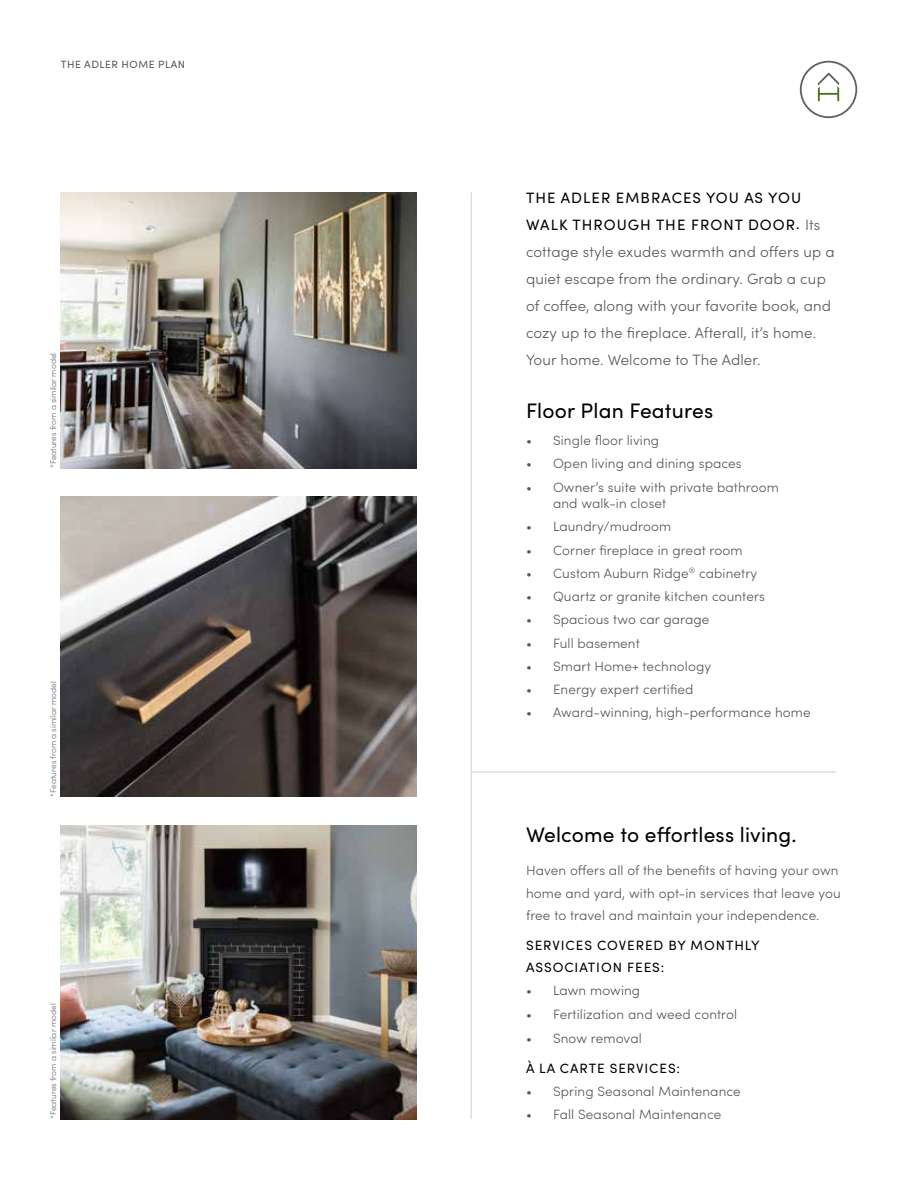
<style>
.page{position:relative;width:918px;height:1188px;background:#fff}
.page>*{position:absolute;margin:0;border:0;box-sizing:border-box;transform-origin:0 0}
.t1{font:21px "Sofia Pro";letter-spacing:.01em;color:#000}
.t2{font:300 15px/27px "Sofia Pro";letter-spacing:.01em;color:#58595b}
.t3{font:300 13.5px/22.5px "Sofia Pro";letter-spacing:.01em;color:#58595b}
.t4{font:13.5px/22.5px "Sofia Pro";letter-spacing:.07em;color:#000}
.t5{font:10.5px "Sofia Pro";letter-spacing:.05em;color:#58595b}
.t6{font:300 8.25px "Sofia Pro";color:#6d6e71}
.s1{font-weight:400;color:#000}
</style>
<div class="page">
<hr style="left:472px;top:771px;width:363px;height:2px;background:#dcddde">
<hr style="left:471px;top:192px;width:1px;height:927px;background:#dcddde">
<img style="left:61px;top:497px;width:356px;height:300px">
<img style="left:61px;top:192px;width:356px;height:276px">
<img style="left:61px;top:825px;width:356px;height:294px">
<svg style="left:800px;top:61px;width:57px;height:57px"></svg>
<p class="t5" style="left:61px;top:57px;width:126px">THE ADLER HOME PLAN</p>
<p class="t6" style="left:47px;top:468px;width:117px;rotate:-90deg">*Features from a similar model</p>
<p class="t6" style="left:47px;top:797px;width:117px;rotate:-90deg">*Features from a similar model</p>
<p class="t6" style="left:47px;top:1119px;width:117px;rotate:-90deg">*Features from a similar model</p>
<p class="t2" style="left:526px;top:184px;width:310px"><span class="s1">THE ADLER EMBRACES YOU AS YOU WALK THROUGH THE FRONT DOOR.</span> Its cottage style exudes warmth and offers up a quiet escape from the ordinary. Grab a cup of coffee, along with your favorite book, and cozy up to the fireplace. Afterall, it’s home.<br>Your home. Welcome to The Adler.</p>
<h1 class="t1" style="left:526px;top:395px;width:189px">Floor Plan Features</h1>
<p class="t3" style="left:526px;top:428px;width:135px">• Single floor living</p>
<p class="t3" style="left:526px;top:452px;width:217px">• Open living and dining spaces</p>
<p class="t3" style="left:553px;top:478px;width:228px;line-height:16.5px;text-indent:-27px">• Owner’s suite with private bathroom and walk-in closet</p>
<p class="t3" style="left:526px;top:515px;width:147px">• Laundry/mudroom</p>
<p class="t3" style="left:526px;top:538px;width:218px">• Corner fireplace in great room</p>
<p class="t3" style="left:526px;top:561px;width:233px">• Custom Auburn Ridge<sup>®</sup> cabinetry</p>
<p class="t3" style="left:526px;top:584px;width:240px">• Quartz or granite kitchen counters</p>
<p class="t3" style="left:526px;top:608px;width:185px">• Spacious two car garage</p>
<p class="t3" style="left:526px;top:631px;width:115px">• Full basement</p>
<p class="t3" style="left:526px;top:654px;width:187px">• Smart Home+ technology</p>
<p class="t3" style="left:526px;top:677px;width:169px">• Energy expert certified</p>
<p class="t3" style="left:526px;top:701px;width:286px">• Award-winning, high-performance home</p>
<h1 class="t1" style="left:526px;top:819px;width:272px">Welcome to effortless living.</h1>
<p class="t3" style="left:526px;top:859px;width:316px">Haven offers all of the benefits of having your own home and yard, with opt-in services that leave you free to travel and maintain your independence.</p>
<p class="t4" style="left:526px;top:933px;width:235px">SERVICES COVERED BY MONTHLY<br>ASSOCIATION FEES:</p>
<p class="t3" style="left:526px;top:979px;width:116px">• Lawn mowing</p>
<p class="t3" style="left:526px;top:1002px;width:213px">• Fertilization and weed control</p>
<p class="t3" style="left:526px;top:1027px;width:117px">• Snow removal</p>
<p class="t4" style="left:526px;top:1056px;width:156px">À LA CARTE SERVICES:</p>
<p class="t3" style="left:526px;top:1079px;width:216px">• Spring Seasonal Maintenance</p>
<p class="t3" style="left:526px;top:1102px;width:197px">• Fall Seasonal Maintenance</p>
</div>
